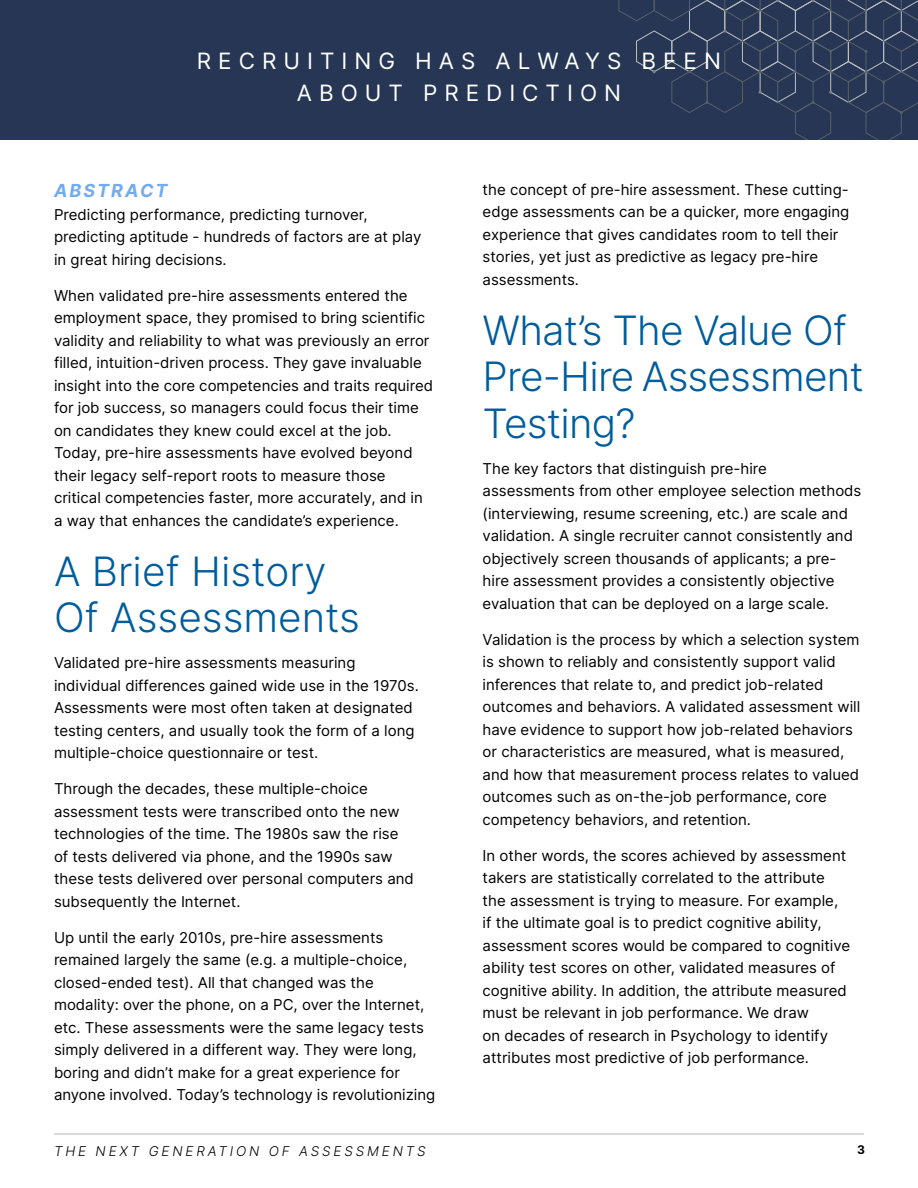
<style>
.page{position:relative;width:918px;height:1188px;background:#fff}
.page>*{position:absolute;margin:0;border:0;box-sizing:border-box;transform-origin:0 0}
.t1{font:300 40.5px/46.5px "Inter";letter-spacing:-.02em;color:#005c9c}
.t2{font:300 40.5px/46.5px "Inter";color:#005c9c}
.t3{font:22.5px/31.5px "Inter";letter-spacing:.31em;color:#fff;text-align:center}
.t4{font:italic 700 18px "Inter";letter-spacing:.11em;color:#73abf0}
.t5{font:15px/22.5px "Inter";color:#000}
.t6{font:italic 300 13.5px "Inter";letter-spacing:.21em;color:#000}
.t7{font:700 12px "Inter";color:#000}
</style>
<div class="page">
<hr style="left:54px;top:1134px;width:810px;height:1px;background:#b3b4b5">
<div style="left:0;top:0;width:918px;height:139px;background:#263654"></div>
<svg style="left:619px;top:0;width:299px;height:139px"></svg>
<h2 class="t3" style="left:197px;top:45px;width:526px">RECRUITING HAS ALWAYS BEEN<br>ABOUT PREDICTION</h2>
<p class="t4" style="left:54px;top:178px;width:115px">ABSTRACT</p>
<p class="t5" style="left:54px;top:203px;width:369px">Predicting performance, predicting turnover, predicting aptitude - hundreds of factors are at play in great hiring decisions.</p>
<p class="t5" style="left:54px;top:284px;width:381px">When validated pre-hire assessments entered the employment space, they promised to bring scientific validity and reliability to what was previously an error filled, intuition-driven process. They gave invaluable insight into the core competencies and traits required for job success, so managers could focus their time on candidates they knew could excel at the job.<br>Today, pre-hire assessments have evolved beyond their legacy self-report roots to measure those critical competencies faster, more accurately, and in a way that enhances the candidate’s experience.</p>
<h1 class="t2" style="left:54px;top:547px;width:308px">A Brief History<br>Of Assessments</h1>
<p class="t5" style="left:54px;top:651px;width:366px">Validated pre-hire assessments measuring individual differences gained wide use in the 1970s.<br>Assessments were most often taken at designated testing centers, and usually took the form of a long multiple-choice questionnaire or test.</p>
<p class="t5" style="left:54px;top:777px;width:361px">Through the decades, these multiple-choice assessment tests were transcribed onto the new technologies of the time. The 1980s saw the rise of tests delivered via phone, and the 1990s saw these tests delivered over personal computers and subsequently the Internet.</p>
<p class="t5" style="left:54px;top:926px;width:383px">Up until the early 2010s, pre-hire assessments remained largely the same (e.g. a multiple-choice, closed-ended test). All that changed was the modality: over the phone, on a PC, over the Internet, etc. These assessments were the same legacy tests simply delivered in a different way. They were long, boring and didn’t make for a great experience for anyone involved. Today’s technology is revolutionizing</p>
<p class="t5" style="left:483px;top:177px;width:368px">the concept of pre-hire assessment. These cutting&shy;edge assessments can be a quicker, more engaging experience that gives candidates room to tell their stories, yet just as predictive as legacy pre-hire assessments.</p>
<h1 class="t1" style="left:483px;top:306px;width:383px">What’s The Value Of<br>Pre-Hire Assessment<br>Testing?</h1>
<p class="t5" style="left:483px;top:456px;width:380px">The key factors that distinguish pre-hire assessments from other employee selection methods (interviewing, resume screening, etc.) are scale and validation. A single recruiter cannot consistently and objectively screen thousands of applicants; a pre&shy;hire assessment provides a consistently objective evaluation that can be deployed on a large scale.</p>
<p class="t5" style="left:483px;top:627px;width:379px">Validation is the process by which a selection system is shown to reliably and consistently support valid inferences that relate to, and predict job-related outcomes and behaviors. A validated assessment will have evidence to support how job-related behaviors or characteristics are measured, what is measured, and how that measurement process relates to valued outcomes such as on-the-job performance, core competency behaviors, and retention.</p>
<p class="t5" style="left:483px;top:843px;width:369px">In other words, the scores achieved by assessment takers are statistically correlated to the attribute the assessment is trying to measure. For example, if the ultimate goal is to predict cognitive ability, assessment scores would be compared to cognitive ability test scores on other, validated measures of cognitive ability. In addition, the attribute measured must be relevant in job performance. We draw<br>on decades of research in Psychology to identify attributes most predictive of job performance.</p>
<p class="t6" style="left:54px;top:1141px;width:373px">THE NEXT GENERATION OF ASSESSMENTS</p>
<p class="t7" style="left:857px;top:1141px;width:9px">3</p>
</div>
